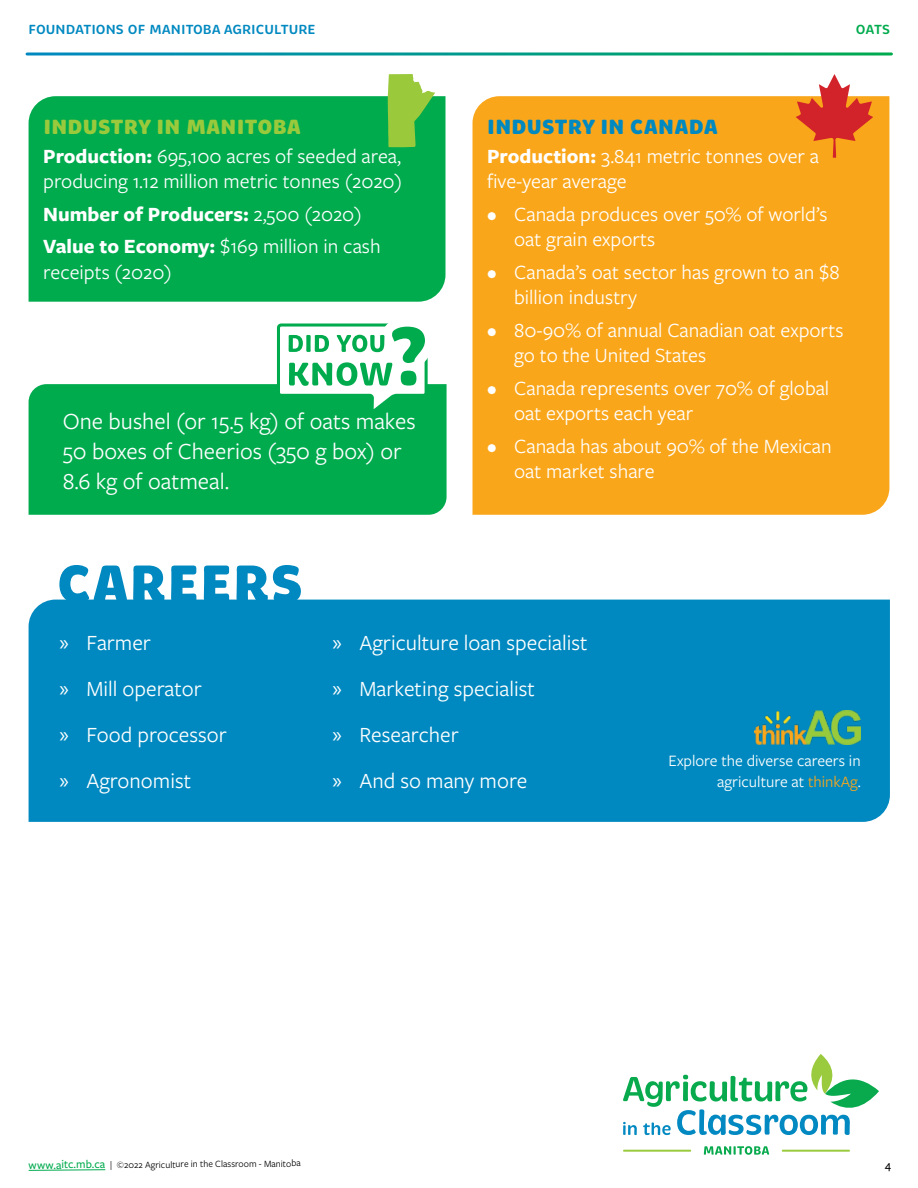
<style>
.page{position:relative;width:918px;height:1188px;background:#fff}
.page>*{position:absolute;margin:0;border:0;box-sizing:border-box;transform-origin:0 0}
.t1{font:24px/30px "Freight Sans Pro";color:#fff}
.t2{font:22.5px/46px "Freight Sans Pro";color:#fff}
.t3{font:21px/25.5px "Freight Sans Pro";color:#fff}
.t4{font:700 21px/32.5px "Freight Sans Pro";color:#fff}
.t5{font:900 21px "Brevia";letter-spacing:.015em;color:#9aca3c}
.t6{font:900 21px "Brevia";letter-spacing:.015em;color:#0089c0}
.t7{font:16.5px/21px "Freight Sans Pro";color:#fff;text-align:right}
.t8{font:600 13.5px "Brevia";color:#0089c0}
.t9{font:600 13.5px "Brevia";color:#00ab4e}
.t10{font:500 12px "Freight Sans Pro";color:#000}
.t11{font:9.9px "Freight Sans Pro";letter-spacing:-.01em;color:#000}
.s1{font-weight:700}
.s2{font-weight:400}
.s3{font-family:"Myriad Pro"}
.s4{color:#faa61a}
.s5{font-weight:500;font-size:12px;color:#00ab4e}
</style>
<div class="page">
<svg style="left:28px;top:1169px;width:78px;height:2px"></svg>
<svg style="left:27px;top:52px;width:865px;height:4px;background:#40b2a7"></svg>
<div style="left:29px;top:600px;width:861px;height:222px;background:#0089c0"></div>
<div style="left:29px;top:96px;width:416px;height:206px;background:#00ab4e"></div>
<div style="left:472px;top:96px;width:417px;height:419px;background:#faa61a"></div>
<svg style="left:59px;top:565px;width:216px;height:38px"></svg>
<img style="left:755px;top:711px;width:106px;height:33px">
<svg style="left:388px;top:74px;width:47px;height:73px"></svg>
<svg style="left:796px;top:74px;width:77px;height:84px"></svg>
<svg style="left:704px;top:1146px;width:65px;height:9px"></svg>
<svg style="left:623px;top:1054px;width:256px;height:81px"></svg>
<hr style="left:623px;top:1150px;width:68px;height:2px;background:#9aca3d">
<hr style="left:782px;top:1150px;width:68px;height:2px;background:#9aca3d">
<div style="left:29px;top:384px;width:418px;height:131px;background:#00ab4e"></div>
<svg style="left:275px;top:87px;width:154px;height:633px"></svg>
<svg style="left:278px;top:308px;width:149px;height:104px"></svg>
<p class="t8" style="left:29px;top:21px;width:289px">FOUNDATIONS OF MANITOBA AGRICULTURE</p>
<p class="t9" style="left:856px;top:21px;width:36px">OATS</p>
<p class="t5" style="left:43px;top:113px;width:259px">INDUSTRY IN MANITOBA</p>
<p class="t3" style="left:43px;top:142px;width:360px"><span class="s1">Production:</span> 695,100 acres of seeded area, producing 1.12 million metric tonnes (2020)</p>
<p class="t4" style="left:43px;top:197px;width:339px">Number of Producers: <span class="s2">2,500 (2020)<br></span>Value to Economy: <span class="s2">$169 million in cash</span></p>
<p class="t3" style="left:43px;top:258px;width:130px">receipts (2020)</p>
<p class="t1" style="left:63px;top:405px;width:354px">One bushel (or 15.5 kg) of oats makes<br>50 boxes of Cheerios (350 g box) or<br>8.6 kg of oatmeal.</p>
<p class="t6" style="left:487px;top:113px;width:232px">INDUSTRY IN CANADA</p>
<p class="t3" style="left:487px;top:142px;width:333px"><span class="s1">Production:</span> 3.841 metric tonnes over a five-year average</p>
<p class="t3" style="left:514px;top:200px;width:315px;text-indent:-27px">• Canada produces over 50% of world’s oat grain exports</p>
<p class="t3" style="left:514px;top:258px;width:327px;text-indent:-27px">• Canada’s oat sector has grown to an $8 billion industry</p>
<p class="t3" style="left:514px;top:316px;width:331px;text-indent:-27px">• 80-90% of annual Canadian oat exports go to the United States</p>
<p class="t3" style="left:514px;top:375px;width:317px;text-indent:-27px">• Canada represents over 70% of global oat exports each year</p>
<p class="t3" style="left:514px;top:433px;width:319px;text-indent:-27px">• Canada has about 90% of the Mexican oat market share</p>
<p class="t2" style="left:59px;top:618px;width:169px"><span class="s3">»</span> Farmer<br><span class="s3">»</span> Mill operator<br><span class="s3">»</span> Food processor <span class="s3">»</span> Agronomist</p>
<p class="t2" style="left:333px;top:618px;width:257px"><span class="s3">»</span> Agriculture loan specialist <span class="s3">»</span> Marketing specialist<br><span class="s3">»</span> Researcher<br><span class="s3">»</span> And so many more</p>
<p class="t7" style="left:669px;top:750px;width:194px">Explore the diverse careers in agriculture at <span class="s4">thinkAg</span>.</p>
<p class="t11" style="left:29px;top:1157px;width:274px"><span class="s5">www.aitc.mb.ca</span> | ©2022 Agriculture in the Classroom - Manitoba</p>
<p class="t10" style="left:885px;top:1157px;width:8px">4</p>
</div>
